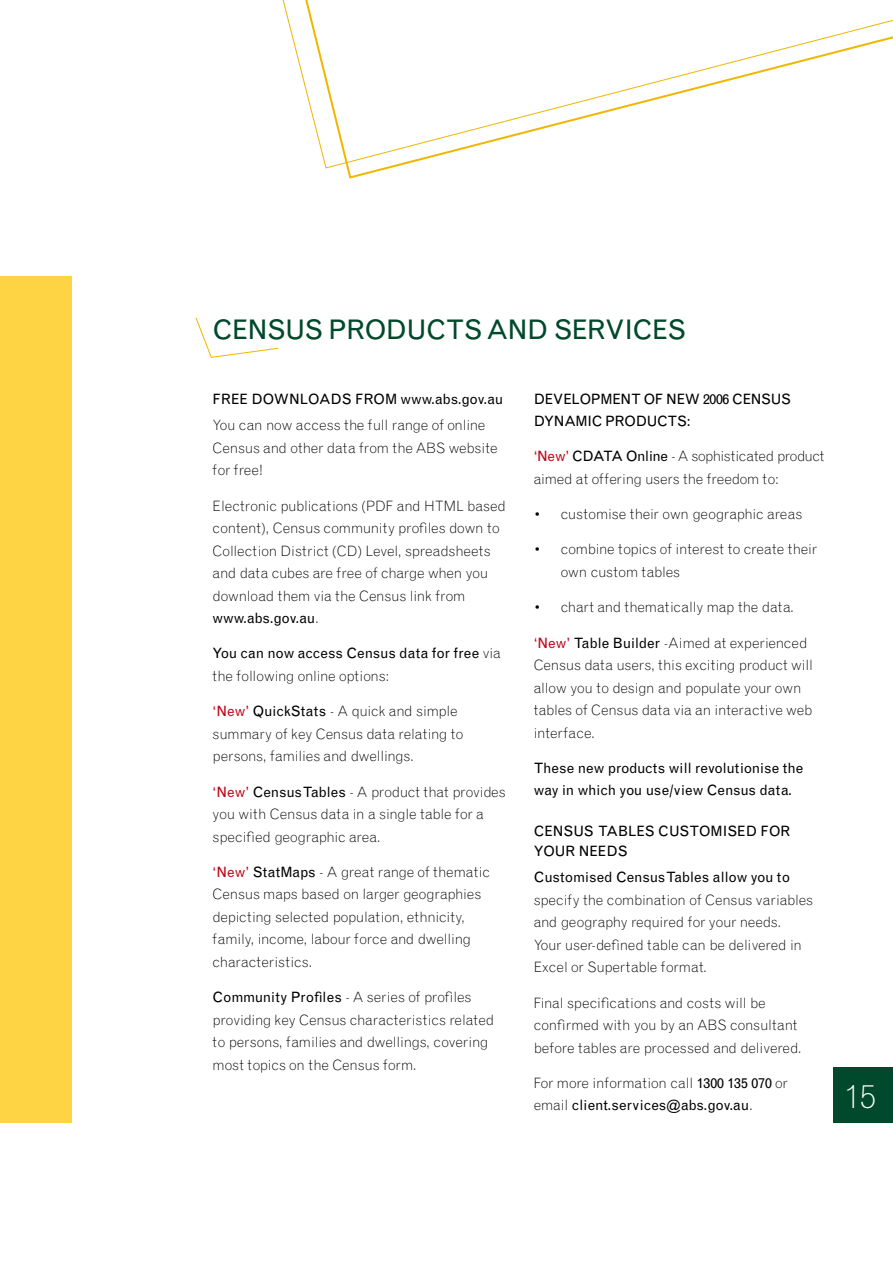
<style>
.page{position:relative;width:893px;height:1263px;background:#fff}
.page>*{position:absolute;margin:0;border:0;box-sizing:border-box;transform-origin:0 0}
.t1{font:300 33px "Grotesque";color:#fff}
.t2{font:27px "Grotesque";letter-spacing:-.025em;color:#00492c}
.t3{font:300 14.25px/22.5px "Grotesque";letter-spacing:-.01em;color:#000}
.t4{font:14.25px/22.5px "Grotesque";letter-spacing:-.005em;color:#000}
.s1{font-weight:400}
.s2{font-weight:300}
.s3{font-weight:400;color:#c00418}
</style>
<div class="page">
<div style="left:0;top:276px;width:71px;height:847px;background:#ffd444"></div>
<svg style="left:282px;top:0;width:611px;height:179px"></svg>
<svg style="left:195px;top:317px;width:84px;height:41px"></svg>
<div style="left:833px;top:1067px;width:60px;height:56px;background:#00492c"></div>
<h2 class="t2" style="left:213px;top:314px;width:475px">CENSUS PRODUCTSAND SERVICES</h2>
<p class="t4" style="left:213px;top:388px;width:292px">FREE DOWNLOADS FROM www.abs.gov.au</p>
<p class="t3" style="left:213px;top:414px;width:287px">You can now access the full range of online<br>Census and other data from the ABS website for free!</p>
<p class="t3" style="left:213px;top:494px;width:295px">Electronic publications (PDF and HTML based content), Census community profiles down to Collection District (CD) Level, spreadsheets and data cubes are free of charge when you download them via the Census link from <span class="s1">www.abs.gov.au</span>.</p>
<p class="t4" style="left:213px;top:642px;width:290px">You can now access Census data for free <span class="s2">via the following online options:</span></p>
<p class="t3" style="left:213px;top:700px;width:252px"><span class="s3">‘New’</span> <span class="s1">QuickStats</span> - A quick and simple summary of key Census data relating to persons, families and dwellings.</p>
<p class="t3" style="left:213px;top:780px;width:295px"><span class="s3">‘New’</span> <span class="s1">CensusTables</span> - A product that provides you with Census data in a single table for a specified geographic area.</p>
<p class="t3" style="left:213px;top:860px;width:279px"><span class="s3">‘New’</span> <span class="s1">StatMaps</span> - A great range of thematic Census maps based on larger geographies depicting selected population, ethnicity, family, income, labour force and dwelling characteristics.</p>
<p class="t3" style="left:213px;top:986px;width:283px"><span class="s1">Community Profiles</span> - A series of profiles providing key Census characteristics related to persons, families and dwellings, covering most topics on the Census form.</p>
<p class="t4" style="left:534px;top:388px;width:21px">Developmentofnew</p>
<p class="t4" style="left:703px;top:388px;width:49px">2006 Census</p>
<p class="t4" style="left:534px;top:410px;width:31px">Dynamicproducts</p>
<p class="t4" style="left:687px;top:410px;width:5px">:</p>
<p class="t3" style="left:534px;top:445px;width:292px"><span class="s3">‘New’</span> <span class="s1">CDATA Online</span> - A sophisticated product aimed at offering users the freedom to:</p>
<p class="t3" style="left:561px;top:503px;width:243px">customise their own geographic areas</p>
<p class="t3" style="left:561px;top:538px;width:258px">combine topics of interest to create their own custom tables</p>
<p class="t3" style="left:561px;top:596px;width:235px">chart and thematically map the data.</p>
<p class="t3" style="left:534px;top:631px;width:281px"><span class="s3">‘New’</span> <span class="s1">Table Builder</span> -Aimed at experienced Census data users, this exciting product will allow you to design and populate your own tables of Census data via an interactive web interface.</p>
<p class="t4" style="left:534px;top:757px;width:271px">These new products will revolutionise the way in which you use/view Census data.</p>
<p class="t4" style="left:534px;top:820px;width:21px">Censu</p>
<p class="t4" style="left:584px;top:820px;width:32px">S Tables</p>
<p class="t4" style="left:658px;top:820px;width:21px">Customisedfor</p>
<p class="t4" style="left:534px;top:837px;width:258px;line-height:26.7px">yourneeds<br>Customised CensusTables allow you to</p>
<p class="t3" style="left:534px;top:888px;width:281px">specify the combination of Census variables and geography required for your needs.<br>Your user-defined table can be delivered in Excel or Supertable format.</p>
<p class="t3" style="left:534px;top:991px;width:270px">Final specifications and costs will be confirmed with you by an ABS consultant before tables are processed and delivered.</p>
<p class="t4" style="left:534px;top:1072px;width:256px"><span class="s2">For more information call</span> 1300 135 070 <span class="s2">or email</span> client.services@abs.gov.au<span class="s2">.</span></p>
<p class="t3" style="left:534px;top:503px;width:9px">•</p>
<p class="t3" style="left:534px;top:538px;width:9px">•</p>
<p class="t3" style="left:534px;top:596px;width:9px">•</p>
<h1 class="t1" style="left:845px;top:1076px;width:33px">1 5</h1>
</div>
